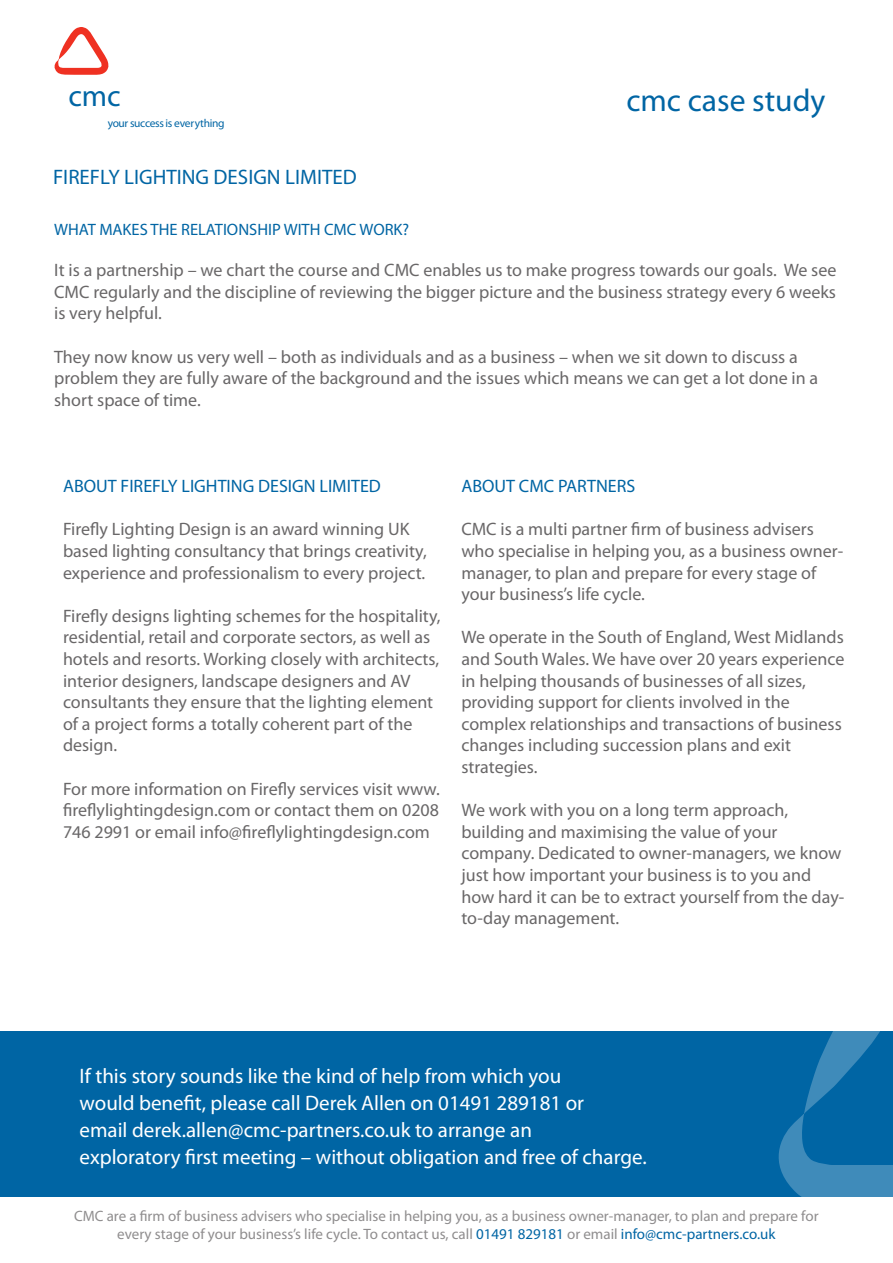
<style>
.page{position:relative;width:893px;height:1263px;background:#fff}
.page>*{position:absolute;margin:0;border:0;box-sizing:border-box;transform-origin:0 0}
.t1{font:31.65px "Myriad Pro";color:#0065a4}
.t2{font:30.3px "Myriad Pro";color:#0065a4}
.t3{font:21px "Myriad Pro";color:#fff}
.t4{font:21px "Myriad Pro";color:#0065a4}
.t5{font:18px/21.6px "Myriad Pro";color:#696768}
.t6{font:18px "Myriad Pro";color:#0065a4}
.t7{font:16.5px "Myriad Pro";color:#0065a4}
.t8{font:15px/18px "Myriad Pro";color:#8f8d8e;text-align:center}
.t9{font:11.55px "Myriad Pro";letter-spacing:-.03em;color:#0065a4}
.s1{color:#0065a4}
</style>
<div class="page">
<svg style="left:54px;top:27px;width:55px;height:48px"></svg>
<div style="left:0;top:1031px;width:893px;height:166px;background:#0065a4"></div>
<svg style="left:778px;top:1031px;width:115px;height:166px"></svg>
<p class="t2" style="left:68px;top:77px;width:54px">cmc</p>
<p class="t9" style="left:108px;top:116px;width:118px">your success is everything</p>
<p class="t4" style="left:53px;top:164px;width:305px">FIREFLY LIGHTING DESIGN LIMITED</p>
<p class="t1" style="left:626px;top:81px;width:201px">cmc case study</p>
<p class="t7" style="left:54px;top:219px;width:357px">WHAT MAKES THE RELATIONSHIP WITH CMC WORK?</p>
<p class="t5" style="left:54px;top:259px;width:784px;text-align:justify">It is a partnership – we chart the course and CMC enables us to make progress towards our goals. We see CMC regularly and the discipline of reviewing the bigger picture and the business strategy every 6 weeks is very helpful.</p>
<p class="t5" style="left:54px;top:345px;width:766px">They now know us very well – both as individuals and as a business – when we sit down to discuss a problem they are fully aware of the background and the issues which means we can get a lot done in a short space of time.</p>
<p class="t6" style="left:63px;top:475px;width:319px">ABOUT FIREFLY LIGHTING DESIGN LIMITED</p>
<p class="t5" style="left:63px;top:518px;width:365px">Firefly Lighting Design is an award winning UK based lighting consultancy that brings creativity, experience and professionalism to every project.</p>
<p class="t5" style="left:63px;top:605px;width:379px">Firefly designs lighting schemes for the hospitality, residential, retail and corporate sectors, as well as hotels and resorts. Working closely with architects, interior designers, landscape designers and AV consultants they ensure that the lighting element of a project forms a totally coherent part of the design.</p>
<p class="t5" style="left:63px;top:777px;width:378px;text-align:justify">For more information on Firefly services visit www. fireflylightingdesign.com or contact them on 0208<br>746 2991 or email info@fireflylightingdesign.com</p>
<p class="t6" style="left:461px;top:475px;width:175px">ABOUT CMC PARTNERS</p>
<p class="t5" style="left:461px;top:518px;width:383px">CMC is a multi partner firm of business advisers who specialise in helping you, as a business owner&shy;manager, to plan and prepare for every stage of your business’s life cycle.</p>
<p class="t5" style="left:461px;top:626px;width:385px">We operate in the South of England, West Midlands and South Wales. We have over 20 years experience in helping thousands of businesses of all sizes, providing support for clients involved in the complex relationships and transactions of business changes including succession plans and exit strategies.</p>
<p class="t5" style="left:461px;top:799px;width:384px">We work with you on a long term approach, building and maximising the value of your company. Dedicated to owner-managers, we know just how important your business is to you and how hard it can be to extract yourself from the day&shy;to-day management.</p>
<p class="t3" style="left:80px;top:1063px;width:483px">If this story sounds like the kind of help from which you</p>
<p class="t3" style="left:80px;top:1090px;width:506px">would benefit, please call Derek Allen on 01491 289181 or</p>
<p class="t3" style="left:80px;top:1117px;width:454px">email derek.allen@cmc-partners.co.uk to arrange an</p>
<p class="t3" style="left:80px;top:1144px;width:569px">exploratory first meeting – without obligation and free of charge.</p>
<p class="t8" style="left:74px;top:1207px;width:746px">CMC are a firm of business advisers who specialise in helping you, as a business owner-manager, to plan and prepare for every stage of your business’s life cycle. To contact us, call <span class="s1">01491 829181</span> or email <span class="s1">info@cmc-partners.co.uk</span></p>
</div>
